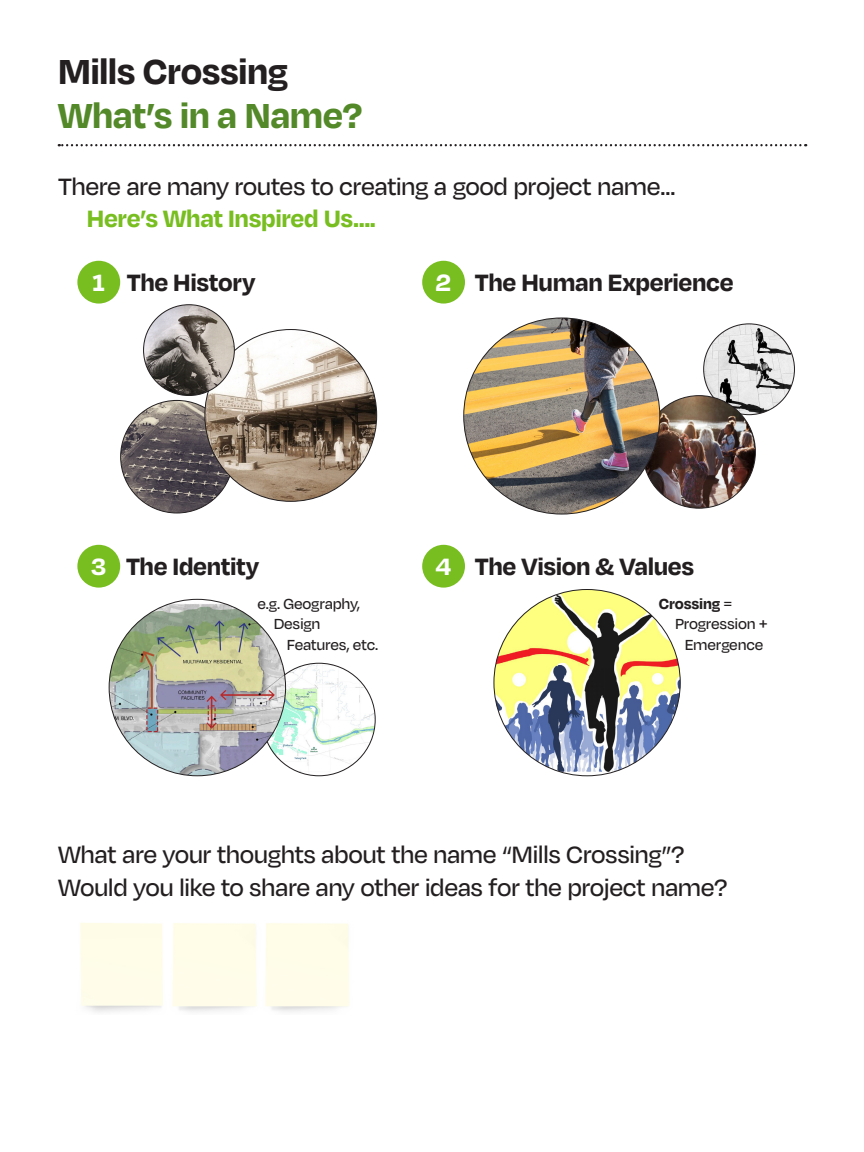
<style>
.page{position:relative;width:864px;height:1152px;background:#fff}
.page>*{position:absolute;margin:0;border:0;box-sizing:border-box;transform-origin:0 0}
.Title__small{font:700 40px "Degular";letter-spacing:-.01em;color:#538928}
.Title__small-2{font:700 40px "Degular";letter-spacing:-.015em;color:#231f20}
.Title__small-3{font:500 27.2px "Degular";letter-spacing:-.02em;color:#231f20}
.Body_Text_BOLD{font:700 27.2px "Degular";letter-spacing:-.015em;color:#231f20}
.Title__small-4{font:700 27.2px "Degular";letter-spacing:-.01em;color:#78be21}
.Title__small-5{font:700 27.2px "Degular";color:#fff}
.Body_Text{font:500 16.8px "Degular";letter-spacing:-.015em;color:#231f20}
.Body_Text-2{font:700 16.8px "Degular";letter-spacing:-.01em;color:#231f20}
.s1{font-weight:500}
</style>
<div class="page">
<img style="left:704px;top:324px;width:90px;height:91px;border-radius:45px">
<img style="left:121px;top:400px;width:112px;height:113px;border-radius:56px">
<svg style="left:59px;top:144px;width:747px;height:2px"></svg>
<div style="left:77px;top:261px;width:43px;height:43px;background:#78be21;border-radius:50%"></div>
<div style="left:422px;top:261px;width:43px;height:43px;background:#78be21;border-radius:50%"></div>
<div style="left:77px;top:545px;width:43px;height:43px;background:#78be21;border-radius:50%"></div>
<div style="left:422px;top:545px;width:43px;height:43px;background:#78be21;border-radius:50%"></div>
<img style="left:205px;top:330px;width:172px;height:171px">
<img style="left:144px;top:305px;width:90px;height:91px;border-radius:45px">
<img style="left:643px;top:396px;width:112px;height:112px;border-radius:56px">
<img style="left:464px;top:318px;width:196px;height:196px;border-radius:98px">
<img style="left:494px;top:590px;width:186px;height:186px;border-radius:93px">
<img style="left:263px;top:663px;width:112px;height:113px;border-radius:56px">
<img style="left:109px;top:599px;width:177px;height:177px;border-radius:88px">
<p class="Title__small-2" style="left:58px;top:46px;width:231px">Mills Crossing</p>
<p class="Title__small" style="left:58px;top:90px;width:306px">What’s in a Name?</p>
<p class="Title__small-3" style="left:58px;top:170px;width:619px">There are many routes to creating a good project name...</p>
<p class="Title__small-4" style="left:87px;top:201px;width:290px">Here’s What Inspired Us....</p>
<p class="Body_Text_BOLD" style="left:127px;top:265px;width:130px">The History</p>
<p class="Title__small-5" style="left:92px;top:265px;width:14px">1</p>
<p class="Title__small-5" style="left:436px;top:265px;width:17px">2</p>
<p class="Body_Text_BOLD" style="left:475px;top:265px;width:260px">The Human Experience</p>
<p class="Body_Text_BOLD" style="left:126px;top:549px;width:135px">The Identity</p>
<p class="Body_Text_BOLD" style="left:475px;top:549px;width:221px">The Vision &amp; Values</p>
<p class="Title__small-5" style="left:91px;top:549px;width:17px">3</p>
<p class="Title__small-5" style="left:435px;top:549px;width:17px">4</p>
<p class="Body_Text" style="left:257px;top:594px;width:104px">e.g. Geography,</p>
<p class="Body_Text" style="left:274px;top:614px;width:48px">Design</p>
<p class="Body_Text" style="left:287px;top:634px;width:93px">Features, etc.</p>
<p class="Body_Text-2" style="left:659px;top:593px;width:75px">Crossing <span class="s1">=</span></p>
<p class="Body_Text" style="left:675px;top:614px;width:94px">Progression +</p>
<p class="Body_Text" style="left:685px;top:634px;width:80px">Emergence</p>
<p class="Title__small-3" style="left:58px;top:838px;width:628px">What are your thoughts about the name “Mills Crossing”?</p>
<p class="Title__small-3" style="left:58px;top:871px;width:671px">Would you like to share any other ideas for the project name?</p>
</div>
